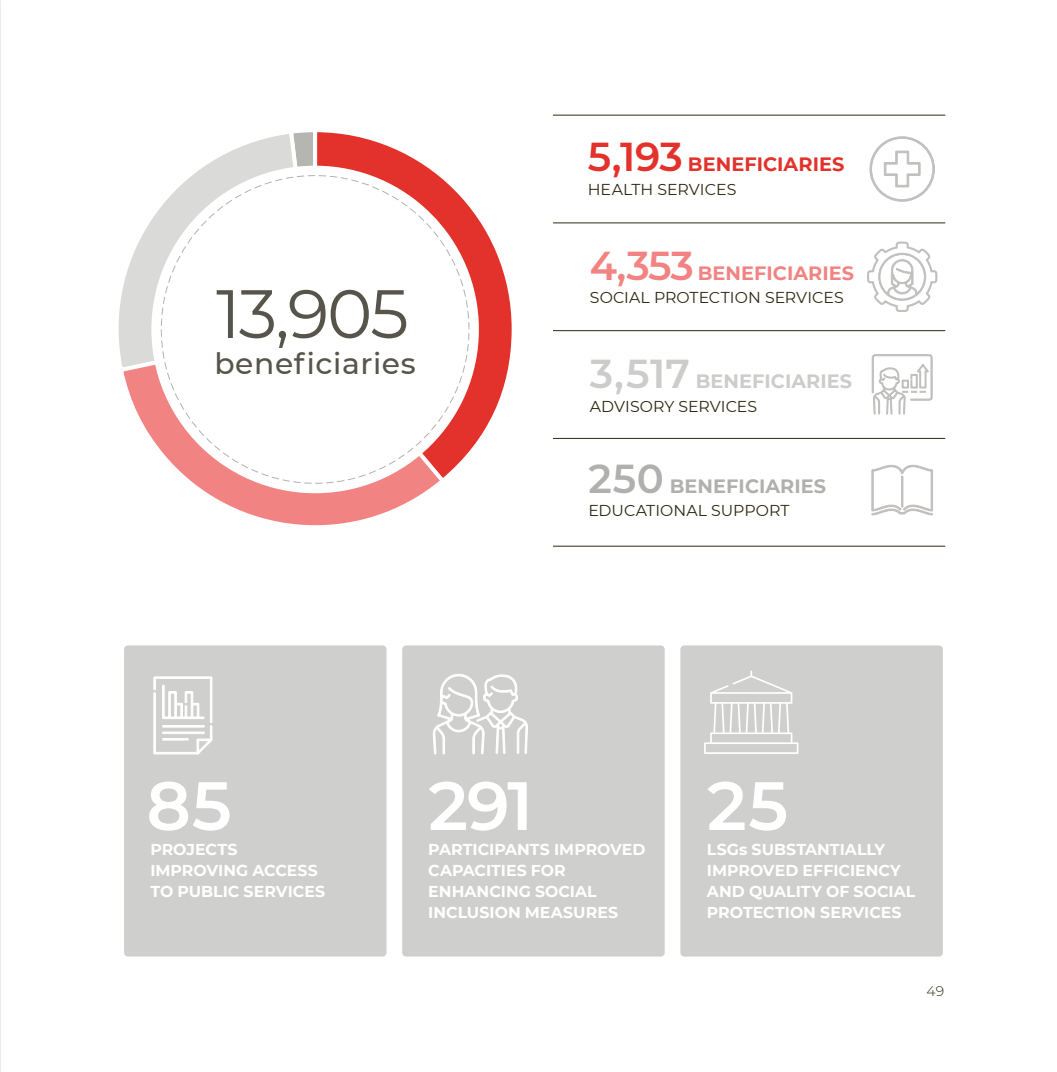
<style>
.page{position:relative;width:1057px;height:1072px;background:#fff}
.page>*{position:absolute;margin:0;border:0;box-sizing:border-box;transform-origin:0 0}
.t1{font:600 68.25px "Montserrat";letter-spacing:-.005em;color:#fff}
.t2{font:68.25px "Montserrat";color:#57544b}
.t3{font:500 29.75px "Montserrat";letter-spacing:.02em;color:#57544b}
.t4{font:700 19.25px "Montserrat";letter-spacing:.005em;color:#e2322b}
.t5{font:700 19.25px "Montserrat";letter-spacing:.005em;color:#f18483}
.t6{font:700 19.25px "Montserrat";letter-spacing:.005em;color:#ccccca}
.t7{font:700 19.25px "Montserrat";letter-spacing:.005em;color:#b0b0ae}
.t8{font:700 15.75px/21px "Montserrat";color:#fff}
.t9{font:15.75px "Montserrat";letter-spacing:.005em;color:#2f2912}
.t10{font:300 14px "Montserrat";color:#2f2912}
.s1{font-weight:600;font-size:40.25px}
</style>
<div class="page">
<svg style="left:119px;top:132px;width:190px;height:191px"></svg>
<svg style="left:118px;top:323px;width:315px;height:203px"></svg>
<svg style="left:309px;top:132px;width:203px;height:354px"></svg>
<div style="left:151px;top:166px;width:328px;height:327px;background:#fff;border-radius:50%"></div>
<div style="left:680px;top:645px;width:263px;height:311px;background:#cfcfcd;border-radius:4px"></div>
<div style="left:402px;top:645px;width:262px;height:311px;background:#cfcfcd;border-radius:4px"></div>
<div style="left:124px;top:645px;width:262px;height:311px;background:#cfcfcd;border-radius:4px"></div>
<svg style="left:432px;top:674px;width:96px;height:81px"></svg>
<svg style="left:153px;top:676px;width:59px;height:78px"></svg>
<svg style="left:704px;top:670px;width:94px;height:84px"></svg>
<hr style="left:553px;top:115px;width:392px;height:1px;background:#2f2912">
<hr style="left:553px;top:222px;width:392px;height:1px;background:#2f2912">
<hr style="left:553px;top:330px;width:392px;height:1px;background:#2f2912">
<svg style="left:869px;top:136px;width:66px;height:66px"></svg>
<hr style="left:553px;top:546px;width:392px;height:1px;background:#2f2912">
<hr style="left:553px;top:438px;width:392px;height:1px;background:#2f2912">
<svg style="left:871px;top:465px;width:62px;height:50px"></svg>
<svg style="left:872px;top:354px;width:60px;height:61px"></svg>
<svg style="left:867px;top:241px;width:70px;height:71px"></svg>
<h1 class="t2" style="left:216px;top:267px;width:194px">13,905</h1>
<h2 class="t3" style="left:214px;top:342px;width:203px">beneficiaries</h2>
<p class="t4" style="left:588px;top:150px;width:258px"><span class="s1">5,193</span> BENEFICIARIES</p>
<p class="t9" style="left:588px;top:178px;width:150px">HEALTH SERVICES</p>
<p class="t5" style="left:590px;top:259px;width:266px"><span class="s1">4,353</span> BENEFICIARIES</p>
<p class="t9" style="left:590px;top:287px;width:255px">SOCIAL PROTECTION SERVICES</p>
<p class="t6" style="left:590px;top:367px;width:264px"><span class="s1">3,517</span> BENEFICIARIES</p>
<p class="t9" style="left:590px;top:395px;width:169px">ADVISORY SERVICES</p>
<p class="t7" style="left:588px;top:472px;width:239px"><span class="s1">250</span> BENEFICIARIES</p>
<p class="t9" style="left:588px;top:500px;width:203px">EDUCATIONAL SUPPORT</p>
<h1 class="t1" style="left:146px;top:757px;width:87px">85</h1>
<p class="t8" style="left:150px;top:838px;width:176px">PROJECTS<br>IMPROVING ACCESS<br>TO PUBLIC SERVICES</p>
<h1 class="t1" style="left:428px;top:757px;width:106px">291</h1>
<p class="t8" style="left:428px;top:838px;width:219px">PARTICIPANTS IMPROVED<br>CAPACITIES FOR<br>ENHANCING SOCIAL<br>INCLUSION MEASURES</p>
<h1 class="t1" style="left:707px;top:757px;width:83px">25</h1>
<p class="t8" style="left:707px;top:838px;width:210px">LSGs SUBSTANTIALLY<br>IMPROVED EFFICIENCY<br>AND QUALITY OF SOCIAL<br>PROTECTION SERVICES</p>
<p class="t10" style="left:926px;top:981px;width:19px">49</p>
</div>
